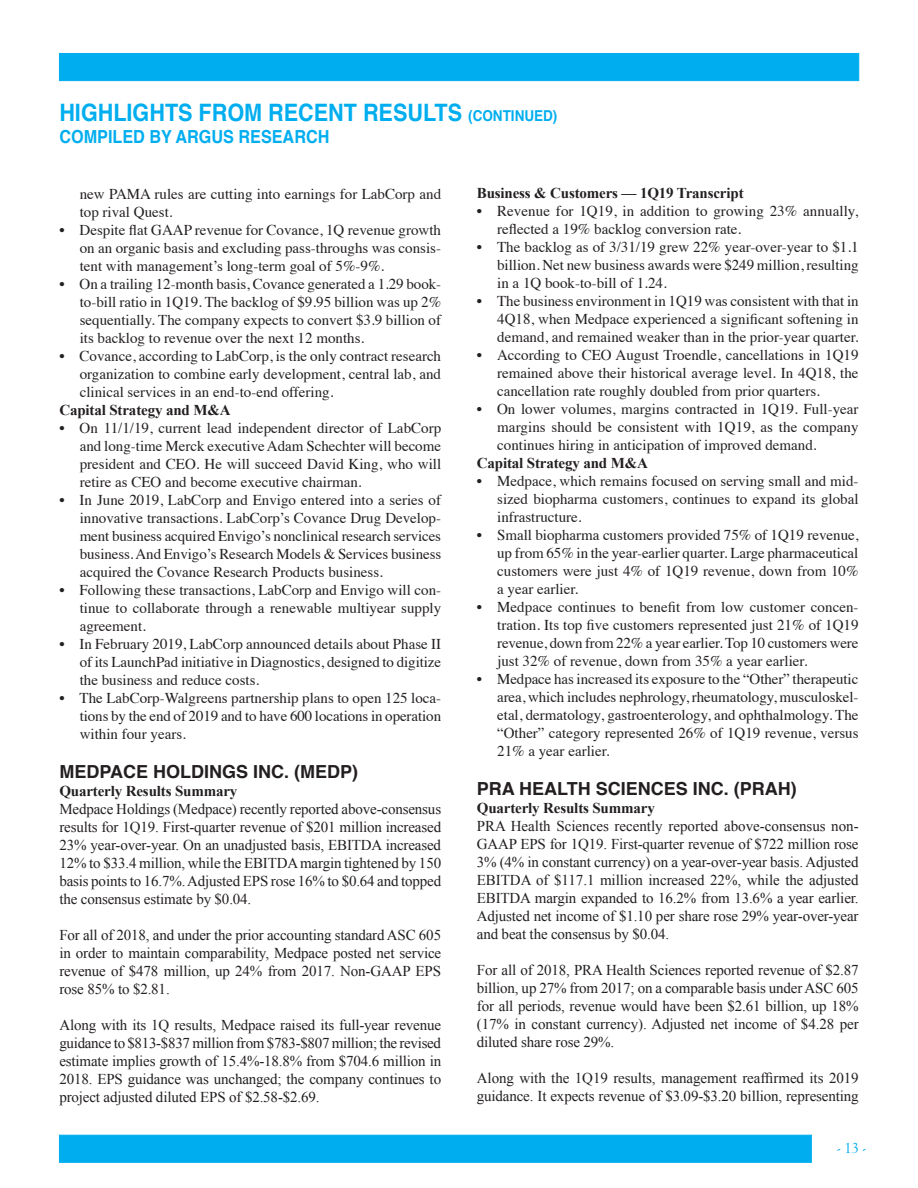
<style>
.page{position:relative;width:918px;height:1188px;background:#fff}
.page>*{position:absolute;margin:0;border:0;box-sizing:border-box;transform-origin:0 0}
.t1{font:700 24px "Helvetica";color:#00aeef;scale:.9 1}
.BPOS_Highlights_Co_H{font:700 18px "Helvetica";color:#231f20}
.t2{font:700 18px "Helvetica";color:#00aeef;scale:.9 1}
.t3{font:15px/18px "Times";color:#231f20;text-align:justify}
.BPOS_Highlights_Body{font:15px/18px "Times New Roman";letter-spacing:-.01em;color:#231f20;text-align:justify}
.BPOS_Hightlights_Sub{font:700 15px "Times New Roman";letter-spacing:-.01em;color:#231f20}
.t4{font:15px "Goudy Old Sty";color:#00aeef}
.s1{font-size:15px}
</style>
<div class="page">
<div style="left:59px;top:1135px;width:753px;height:28px;background:#00aeef;border:1px solid #00aeef"></div>
<div style="left:59px;top:53px;width:800px;height:28px;background:#00aeef;border:1px solid #00aeef"></div>
<p class="t1" style="left:59px;top:93px;width:555px">HIGHLIGHTS FROM RECENT RESULTS <span class="s1">(CONTINUED)</span></p>
<p class="t2" style="left:59px;top:122px;width:302px">COMPILED BY ARGUS RESEARCH</p>
<p class="t3" style="left:80px;top:183px;width:363px">new PAMA rules are cutting into earnings for LabCorp and top rival Quest.</p>
<p class="t3" style="left:80px;top:219px;width:363px;text-indent:-20px">• Despite flat GAAP revenue for Covance, 1Q revenue growth on an organic basis and excluding pass-throughs was consis&shy;tent with management’s long-term goal of 5%-9%.</p>
<p class="t3" style="left:80px;top:273px;width:363px;text-indent:-20px">• On a trailing 12-month basis, Covance generated a 1.29 book&shy;to-bill ratio in 1Q19. The backlog of $9.95 billion was up 2% sequentially. The company expects to convert $3.9 billion of its backlog to revenue over the next 12 months.</p>
<p class="t3" style="left:80px;top:345px;width:363px;text-indent:-20px">• Covance, according to LabCorp, is the only contract research organization to combine early development, central lab, and clinical services in an end-to-end offering.</p>
<p class="BPOS_Hightlights_Sub" style="left:59px;top:399px;width:173px">Capital Strategy and M&amp;A</p>
<p class="t3" style="left:80px;top:417px;width:363px;text-indent:-20px">• On 11/1/19, current lead independent director of LabCorp and long-time Merck executive Adam Schechter will become president and CEO. He will succeed David King, who will retire as CEO and become executive chairman.</p>
<p class="t3" style="left:80px;top:489px;width:363px;text-indent:-20px">• In June 2019, LabCorp and Envigo entered into a series of innovative transactions. LabCorp’s Covance Drug Develop&shy;ment business acquired Envigo’s nonclinical research services business. And Envigo’s Research Models &amp; Services business acquired the Covance Research Products business.</p>
<p class="t3" style="left:80px;top:579px;width:363px;text-indent:-20px">• Following these transactions, LabCorp and Envigo will con&shy;tinue to collaborate through a renewable multiyear supply agreement.</p>
<p class="t3" style="left:80px;top:633px;width:363px;text-indent:-20px">• In February 2019, LabCorp announced details about Phase II of its LaunchPad initiative in Diagnostics, designed to digitize the business and reduce costs.</p>
<p class="t3" style="left:80px;top:687px;width:363px;text-indent:-20px">• The LabCorp-Walgreens partnership plans to open 125 loca&shy;tions by the end of 2019 and to have 600 locations in operation within four years.</p>
<p class="BPOS_Highlights_Co_H" style="left:59px;top:757px;width:300px">MEDPACE HOLDINGS INC. (MEDP)</p>
<p class="BPOS_Hightlights_Sub" style="left:59px;top:781px;width:180px">Quarterly Results Summary</p>
<p class="BPOS_Highlights_Body" style="left:59px;top:800px;width:383px">Medpace Holdings (Medpace) recently reported above-consensus results for 1Q19. First-quarter revenue of $201 million increased 23% year-over-year. On an unadjusted basis, EBITDA increased 12% to $33.4 million, while the EBITDA margin tightened by 150 basis points to 16.7%. Adjusted EPS rose 16% to $0.64 and topped the consensus estimate by $0.04.</p>
<p class="BPOS_Highlights_Body" style="left:59px;top:926px;width:383px">For all of 2018, and under the prior accounting standard ASC 605 in order to maintain comparability, Medpace posted net service revenue of $478 million, up 24% from 2017. Non-GAAP EPS rose 85% to $2.81.</p>
<p class="BPOS_Highlights_Body" style="left:59px;top:1016px;width:383px">Along with its 1Q results, Medpace raised its full-year revenue guidance to $813-$837 million from $783-$807 million; the revised estimate implies growth of 15.4%-18.8% from $704.6 million in 2018. EPS guidance was unchanged; the company continues to project adjusted diluted EPS of $2.58-$2.69.</p>
<p class="BPOS_Hightlights_Sub" style="left:477px;top:182px;width:268px">Business &amp; Customers — 1Q19 Transcript</p>
<p class="t3" style="left:497px;top:200px;width:363px;text-indent:-20px">• Revenue for 1Q19, in addition to growing 23% annually, reflected a 19% backlog conversion rate.</p>
<p class="t3" style="left:497px;top:236px;width:363px;text-indent:-20px">• The backlog as of 3/31/19 grew 22% year-over-year to $1.1 billion. Net new business awards were $249 million, resulting in a 1Q book-to-bill of 1.24.</p>
<p class="t3" style="left:497px;top:290px;width:363px;text-indent:-20px">• The business environment in 1Q19 was consistent with that in 4Q18, when Medpace experienced a significant softening in demand, and remained weaker than in the prior-year quarter.</p>
<p class="t3" style="left:497px;top:344px;width:363px;text-indent:-20px">• According to CEO August Troendle, cancellations in 1Q19 remained above their historical average level. In 4Q18, the cancellation rate roughly doubled from prior quarters.</p>
<p class="t3" style="left:497px;top:398px;width:363px;text-indent:-20px">• On lower volumes, margins contracted in 1Q19. Full-year margins should be consistent with 1Q19, as the company continues hiring in anticipation of improved demand.</p>
<p class="BPOS_Hightlights_Sub" style="left:477px;top:452px;width:173px">Capital Strategy and M&amp;A</p>
<p class="t3" style="left:497px;top:470px;width:363px;text-indent:-20px">• Medpace, which remains focused on serving small and mid&shy;sized biopharma customers, continues to expand its global infrastructure.</p>
<p class="t3" style="left:497px;top:524px;width:363px;text-indent:-20px">• Small biopharma customers provided 75% of 1Q19 revenue, up from 65% in the year-earlier quarter. Large pharmaceutical customers were just 4% of 1Q19 revenue, down from 10% a year earlier.</p>
<p class="t3" style="left:497px;top:596px;width:363px;text-indent:-20px">• Medpace continues to benefit from low customer concen&shy;tration. Its top five customers represented just 21% of 1Q19 revenue, down from 22% a year earlier. Top 10 customers were just 32% of revenue, down from 35% a year earlier.</p>
<p class="t3" style="left:497px;top:668px;width:363px;text-indent:-20px">• Medpace has increased its exposure to the “Other” therapeutic area, which includes nephrology, rheumatology, musculoskel&shy;etal, dermatology, gastroenterology, and ophthalmology. The “Other” category represented 26% of 1Q19 revenue, versus 21% a year earlier.</p>
<p class="BPOS_Highlights_Co_H" style="left:477px;top:774px;width:322px">PRA HEALTH SCIENCES INC. (PRAH)</p>
<p class="BPOS_Hightlights_Sub" style="left:477px;top:798px;width:180px">Quarterly Results Summary</p>
<p class="BPOS_Highlights_Body" style="left:477px;top:817px;width:383px">PRA Health Sciences recently reported above-consensus non-GAAP EPS for 1Q19. First-quarter revenue of $722 million rose 3% (4% in constant currency) on a year-over-year basis. Adjusted EBITDA of $117.1 million increased 22%, while the adjusted EBITDA margin expanded to 16.2% from 13.6% a year earlier.<br>Adjusted net income of $1.10 per share rose 29% year-over-year and beat the consensus by $0.04.</p>
<p class="BPOS_Highlights_Body" style="left:477px;top:961px;width:383px">For all of 2018, PRA Health Sciences reported revenue of $2.87 billion, up 27% from 2017; on a comparable basis under ASC 605 for all periods, revenue would have been $2.61 billion, up 18% (17% in constant currency). Adjusted net income of $4.28 per diluted share rose 29%.</p>
<p class="BPOS_Highlights_Body" style="left:477px;top:1069px;width:383px">Along with the 1Q19 results, management reaffirmed its 2019 guidance. It expects revenue of $3.09-$3.20 billion, representing</p>
<p class="t4" style="left:838px;top:1140px;width:30px">- 13 -</p>
</div>
